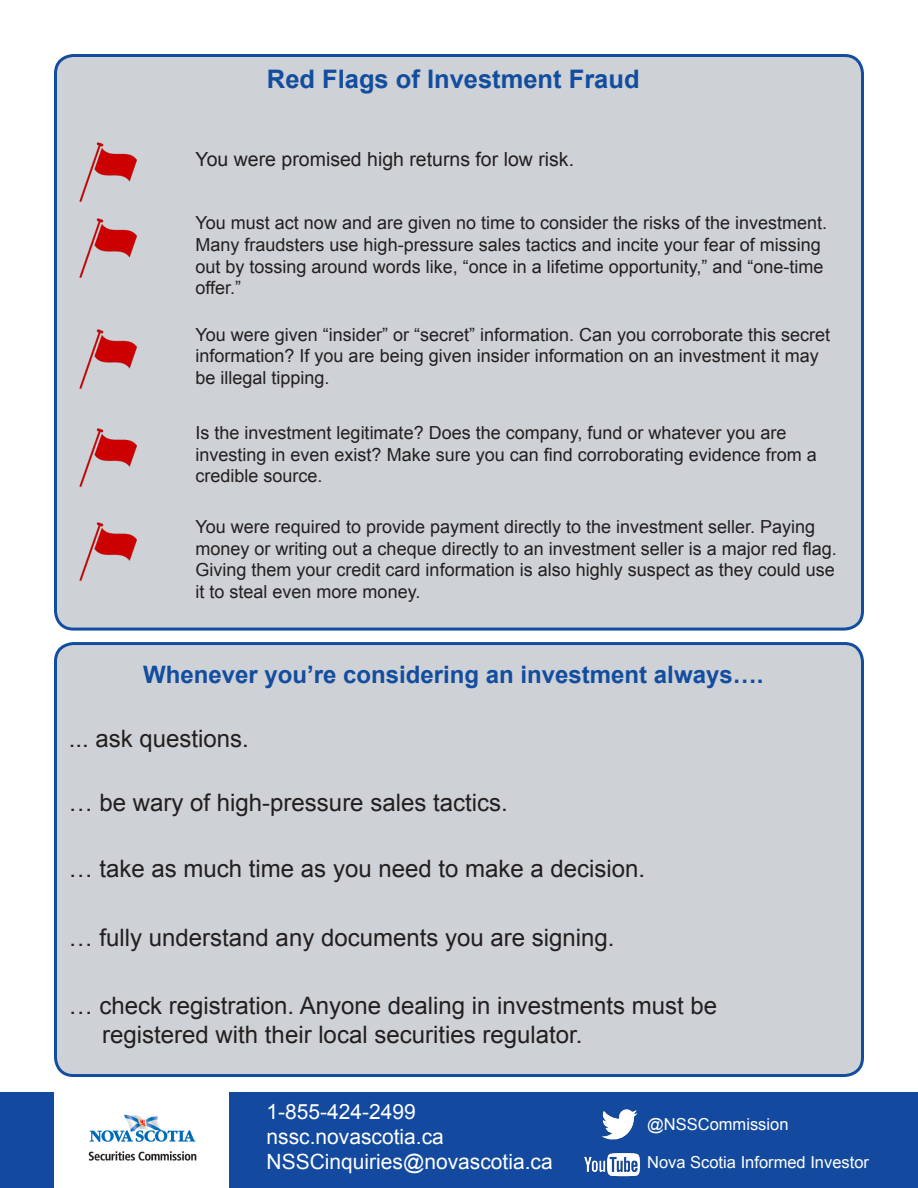
<style>
.page{position:relative;width:918px;height:1188px;background:#fff}
.page>*{position:absolute;margin:0;border:0;box-sizing:border-box;transform-origin:0 0}
.t1{font:700 25.5px "Arial";color:#124d9f}
.t2{font:24px/28.8px "Arial";color:#231f20}
.t3{font:700 24px "Arial";color:#124d9f}
.t4{font:21px "Arial";color:#fff}
.t5{font:19.5px "Arial";color:#231f20}
.t6{font:18px/21.6px "Arial";color:#231f20}
.t7{font:16.5px "Arial";color:#fff}
</style>
<div class="page">
<div style="left:0;top:1093px;width:918px;height:95px;background:#134a9f"></div>
<img style="left:54px;top:1093px;width:174px;height:95px">
<img style="left:602px;top:1109px;width:36px;height:13px">
<img style="left:584px;top:1122px;width:57px;height:55px">
<div style="left:56px;top:56px;width:806px;height:573px;background:#ced1d5;border-radius:18px"></div>
<div style="left:54px;top:54px;width:810px;height:577px;border:3px solid #124d9f;border-radius:18px"></div>
<img style="left:79px;top:142px;width:58px;height:60px">
<img style="left:79px;top:218px;width:58px;height:60px">
<img style="left:79px;top:329px;width:58px;height:60px">
<img style="left:79px;top:428px;width:58px;height:59px">
<img style="left:79px;top:522px;width:58px;height:59px">
<div style="left:56px;top:644px;width:806px;height:432px;background:#ced1d5;border-radius:18px"></div>
<div style="left:54px;top:642px;width:810px;height:435px;border:3px solid #124d9f;border-radius:18px"></div>
<p class="t1" style="left:267px;top:62px;width:374px">Red Flags of Investment Fraud</p>
<p class="t5" style="left:196px;top:146px;width:380px">You were promised high returns for low risk.</p>
<p class="t6" style="left:196px;top:213px;width:633px">You must act now and are given no time to consider the risks of the investment.<br>Many fraudsters use high-pressure sales tactics and incite your fear of missing out by tossing around words like, “once in a lifetime opportunity,” and “one-time offer.”</p>
<p class="t6" style="left:196px;top:324px;width:636px">You were given “insider” or “secret” information. Can you corroborate this secret information? If you are being given insider information on an investment it may be illegal tipping.</p>
<p class="t6" style="left:196px;top:422px;width:623px">Is the investment legitimate? Does the company, fund or whatever you are investing in even exist? Make sure you can find corroborating evidence from a credible source.</p>
<p class="t6" style="left:196px;top:516px;width:643px">You were required to provide payment directly to the investment seller. Paying money or writing out a cheque directly to an investment seller is a major red flag.<br>Giving them your credit card information is also highly suspect as they could use it to steal even more money.</p>
<p class="t3" style="left:143px;top:659px;width:622px">Whenever you’re considering an investment always….</p>
<p class="t2" style="left:69px;top:725px;width:182px">... ask questions.</p>
<p class="t2" style="left:69px;top:789px;width:440px">… be wary of high-pressure sales tactics.</p>
<p class="t2" style="left:69px;top:854px;width:578px">… take as much time as you need to make a decision.</p>
<p class="t2" style="left:69px;top:923px;width:547px">… fully understand any documents you are signing.</p>
<p class="t2" style="left:102px;top:992px;width:616px;text-indent:-33px">… check registration. Anyone dealing in investments must be registered with their local securities regulator.</p>
<p class="t4" style="left:267px;top:1098px;width:151px">1-855-424-2499</p>
<p class="t4" style="left:267px;top:1123px;width:179px">nssc.novascotia.ca</p>
<p class="t4" style="left:267px;top:1148px;width:288px">NSSCinquiries@novascotia.ca</p>
<p class="t7" style="left:647px;top:1113px;width:143px">@NSSCommission</p>
<p class="t7" style="left:647px;top:1152px;width:223px">Nova Scotia Informed Investor</p>
</div>
